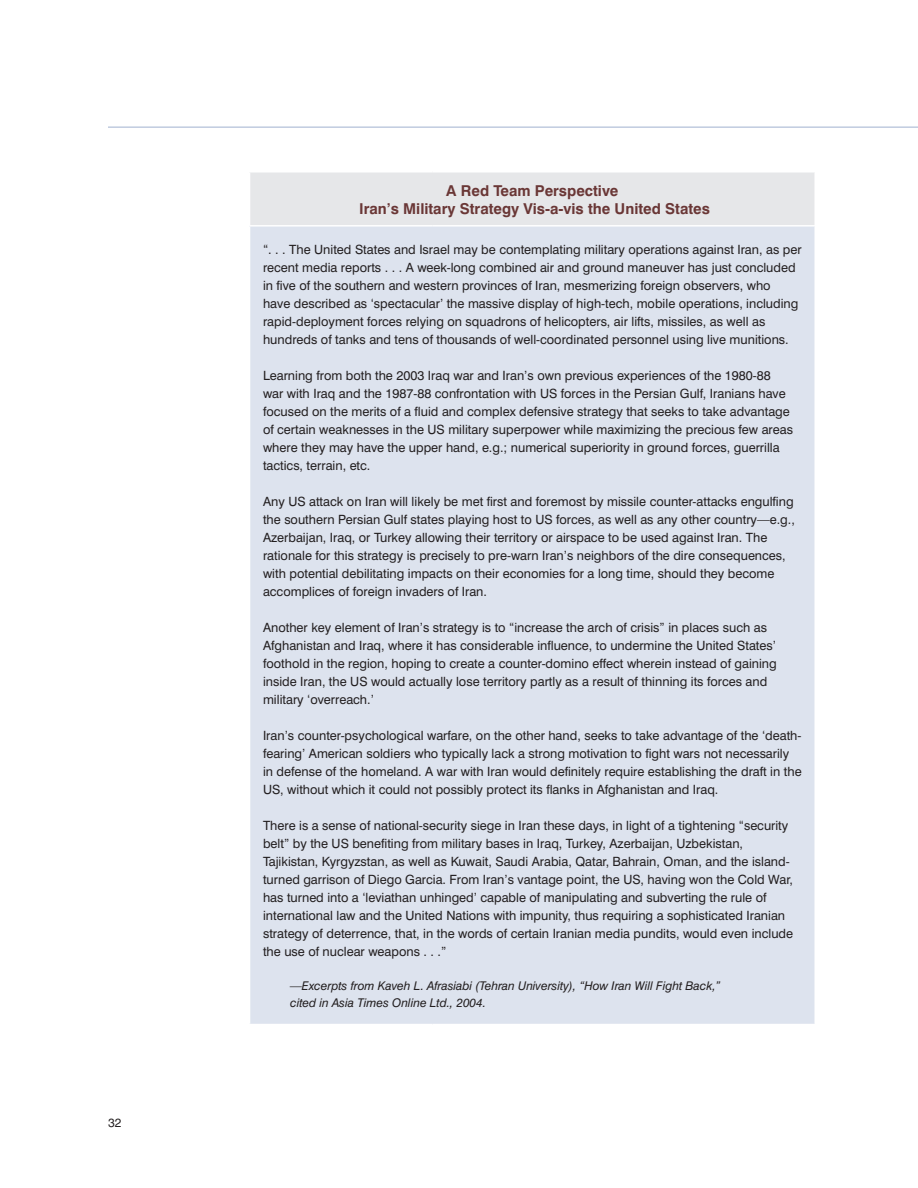
<style>
.page{position:relative;width:918px;height:1188px;background:#fff}
.page>*{position:absolute;margin:0;border:0;box-sizing:border-box;transform-origin:0 0}
.t1{font:700 15px "Swiss 721 BT";color:#6a3736}
.table_text_1{font:12.75px/18px "Swiss 721 BT";color:#231f20}
.table_text_1-2{font:italic 12px/16.5px "Swiss 721 BT";letter-spacing:-.005em;color:#231f20}
.t2{font:12px "Helvetica";color:#231f20}
</style>
<div class="page">
<hr style="left:108px;top:126px;width:810px;height:2px;background:#c0cbdf">
<div style="left:250px;top:172px;width:565px;height:54px;background:#e6e7e9"></div>
<div style="left:250px;top:226px;width:565px;height:799px;background:#dde3ee"></div>
<hr style="left:814px;top:173px;width:2px;height:52px;background:#fff">
<hr style="left:249px;top:225px;width:184px;height:2px;background:#fff">
<hr style="left:433px;top:225px;width:383px;height:2px;background:#fff">
<hr style="left:814px;top:227px;width:2px;height:797px;background:#fff">
<hr style="left:249px;top:1024px;width:184px;height:1px;background:#fff">
<hr style="left:433px;top:1024px;width:383px;height:1px;background:#fff">
<p class="t2" style="left:108px;top:1116px;width:15px">32</p>
<p class="t1" style="left:446px;top:181px;width:174px">A Red Team Perspective</p>
<p class="t1" style="left:359px;top:199px;width:352px">Iran’s Military Strategy Vis-a-vis the United States</p>
<p class="table_text_1" style="left:263px;top:240px;width:540px">“. . . The United States and Israel may be contemplating military operations against Iran, as per recent media reports . . . A week-long combined air and ground maneuver has just concluded in five of the southern and western provinces of Iran, mesmerizing foreign observers, who<br>have described as ‘spectacular’ the massive display of high-tech, mobile operations, including rapid-deployment forces relying on squadrons of helicopters, air lifts, missiles, as well as hundreds of tanks and tens of thousands of well-coordinated personnel using live munitions.</p>
<p class="table_text_1" style="left:263px;top:366px;width:532px">Learning from both the 2003 Iraq war and Iran’s own previous experiences of the 1980-88 war with Iraq and the 1987-88 confrontation with US forces in the Persian Gulf, Iranians have focused on the merits of a fluid and complex defensive strategy that seeks to take advantage of certain weaknesses in the US military superpower while maximizing the precious few areas where they may have the upper hand, e.g.; numerical superiority in ground forces, guerrilla tactics, terrain, etc.</p>
<p class="table_text_1" style="left:263px;top:492px;width:533px">Any US attack on Iran will likely be met first and foremost by missile counter-attacks engulfing the southern Persian Gulf states playing host to US forces, as well as any other country—e.g., Azerbaijan, Iraq, or Turkey allowing their territory or airspace to be used against Iran. The rationale for this strategy is precisely to pre-warn Iran’s neighbors of the dire consequences, with potential debilitating impacts on their economies for a long time, should they become accomplices of foreign invaders of Iran.</p>
<p class="table_text_1" style="left:263px;top:618px;width:515px">Another key element of Iran’s strategy is to “increase the arch of crisis” in places such as Afghanistan and Iraq, where it has considerable influence, to undermine the United States’ foothold in the region, hoping to create a counter-domino effect wherein instead of gaining inside Iran, the US would actually lose territory partly as a result of thinning its forces and military ‘overreach.’</p>
<p class="table_text_1" style="left:263px;top:726px;width:540px">Iran’s counter-psychological warfare, on the other hand, seeks to take advantage of the ‘death&shy;fearing’ American soldiers who typically lack a strong motivation to fight wars not necessarily in defense of the homeland. A war with Iran would definitely require establishing the draft in the US, without which it could not possibly protect its flanks in Afghanistan and Iraq.</p>
<p class="table_text_1" style="left:263px;top:816px;width:532px">There is a sense of national-security siege in Iran these days, in light of a tightening “security belt” by the US benefiting from military bases in Iraq, Turkey, Azerbaijan, Uzbekistan, Tajikistan, Kyrgyzstan, as well as Kuwait, Saudi Arabia, Qatar, Bahrain, Oman, and the island&shy;turned garrison of Diego Garcia. From Iran’s vantage point, the US, having won the Cold War, has turned into a ‘leviathan unhinged’ capable of manipulating and subverting the rule of international law and the United Nations with impunity, thus requiring a sophisticated Iranian strategy of deterrence, that, in the words of certain Iranian media pundits, would even include the use of nuclear weapons . . .”</p>
<p class="table_text_1-2" style="left:290px;top:977px;width:432px">—Excerpts from Kaveh L. Afrasiabi (Tehran University), “How Iran Will Fight Back,” cited in Asia Times Online Ltd., 2004.</p>
</div>
